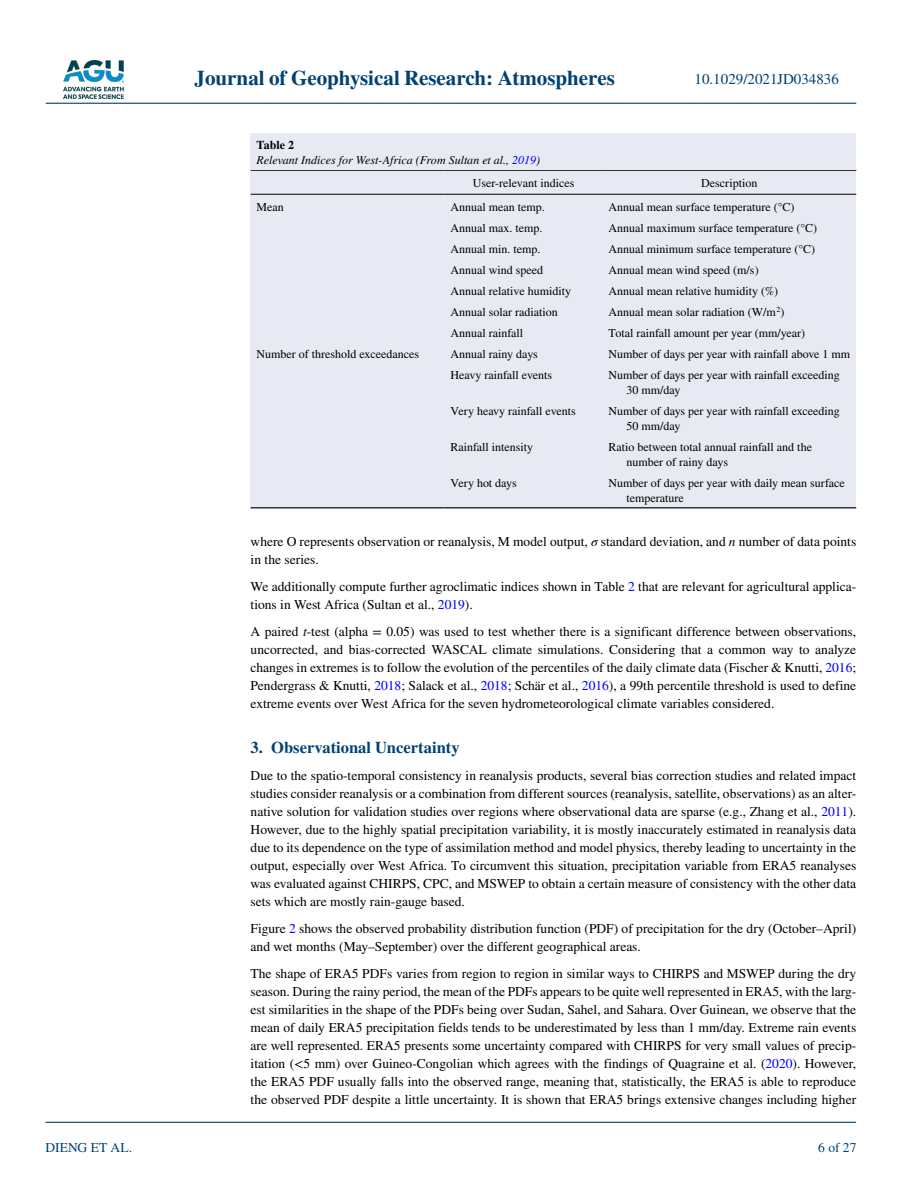
<style>
.page{position:relative;width:902px;height:1183px;background:#fff}
.page>*{position:absolute;margin:0;border:0;box-sizing:border-box;transform-origin:0 0}
.t1{font:700 21px "STIX";color:#004174}
.t2{font:700 16.5px "STIX";color:#004174}
.t3{font:15px "STIX";color:#004174}
.t4{font:13.5px/18px "STIX";color:#000}
.t5{font:13.5px "STIX";color:#004174}
.t6{font:12px/15px "STIX";color:#000}
.t7{font:italic 12px/15px "STIX";color:#000}
.s1{font-weight:700;font-style:normal}
.s2{color:#00f}
.s3{font-style:italic}
</style>
<div class="page">
<img style="left:63px;top:60px;width:60px;height:39px">
<hr style="left:46px;top:103px;width:810px;height:1px;background:#004174">
<hr style="left:45px;top:1121px;width:810px;height:1px;background:#004174">
<div style="left:250px;top:170px;width:606px;height:338px;background:#e7eaf2"></div>
<hr style="left:250px;top:170px;width:194px;height:1px;background:#000">
<hr style="left:250px;top:194px;width:194px;height:1px;background:#000">
<hr style="left:444px;top:170px;width:158px;height:1px;background:#000">
<hr style="left:444px;top:194px;width:158px;height:1px;background:#000">
<hr style="left:602px;top:170px;width:254px;height:1px;background:#000">
<hr style="left:602px;top:194px;width:254px;height:1px;background:#000">
<hr style="left:250px;top:507px;width:194px;height:1px;background:#000">
<hr style="left:444px;top:507px;width:158px;height:1px;background:#000">
<hr style="left:602px;top:507px;width:254px;height:1px;background:#000">
<div style="left:250px;top:134px;width:606px;height:36px;background:#e7eaf2"></div>
<p class="t5" style="left:45px;top:1138px;width:88px">DIENG ET AL.</p>
<h1 class="t1" style="left:194px;top:66px;width:422px">Journal of Geophysical Research: Atmospheres</h1>
<p class="t7" style="left:256px;top:137px;width:285px"><span class="s1">Table 2<br></span>Relevant Indices for West-Africa (From Sultan et al., <span class="s2">2019</span>)</p>
<p class="t3" style="left:694px;top:69px;width:146px">10.1029/2021JD034836</p>
<p class="t6" style="left:473px;top:176px;width:103px">User-relevant indices</p>
<p class="t6" style="left:701px;top:176px;width:58px">Description</p>
<p class="t6" style="left:256px;top:200px;width:29px">Mean</p>
<p class="t6" style="left:450px;top:200px;width:96px">Annual mean temp.</p>
<p class="t6" style="left:608px;top:200px;width:187px">Annual mean surface temperature (°C)</p>
<p class="t6" style="left:450px;top:221px;width:93px">Annual max. temp.</p>
<p class="t6" style="left:608px;top:221px;width:210px">Annual maximum surface temperature (°C)</p>
<p class="t6" style="left:450px;top:242px;width:91px">Annual min. temp.</p>
<p class="t6" style="left:608px;top:242px;width:208px">Annual minimum surface temperature (°C)</p>
<p class="t6" style="left:450px;top:263px;width:94px">Annual wind speed</p>
<p class="t6" style="left:608px;top:263px;width:151px">Annual mean wind speed (m/s)</p>
<p class="t6" style="left:450px;top:284px;width:122px">Annual relative humidity</p>
<p class="t6" style="left:608px;top:284px;width:171px">Annual mean relative humidity (%)</p>
<p class="t6" style="left:450px;top:305px;width:109px">Annual solar radiation</p>
<p class="t6" style="left:608px;top:305px;width:177px">Annual mean solar radiation (W/m<sup>2</sup>)</p>
<p class="t6" style="left:450px;top:326px;width:74px">Annual rainfall</p>
<p class="t6" style="left:608px;top:326px;width:198px">Total rainfall amount per year (mm/year)</p>
<p class="t6" style="left:256px;top:347px;width:164px">Number of threshold exceedances</p>
<p class="t6" style="left:450px;top:347px;width:89px">Annual rainy days</p>
<p class="t6" style="left:608px;top:347px;width:243px">Number of days per year with rainfall above 1 mm</p>
<p class="t6" style="left:450px;top:368px;width:103px">Heavy rainfall events</p>
<p class="t6" style="left:626px;top:368px;width:215px;text-indent:-18px">Number of days per year with rainfall exceeding<br>30 mm/day</p>
<p class="t6" style="left:450px;top:404px;width:127px">Very heavy rainfall events</p>
<p class="t6" style="left:626px;top:404px;width:215px;text-indent:-18px">Number of days per year with rainfall exceeding<br>50 mm/day</p>
<p class="t6" style="left:450px;top:440px;width:84px">Rainfall intensity</p>
<p class="t6" style="left:626px;top:440px;width:187px;text-indent:-18px">Ratio between total annual rainfall and the number of rainy days</p>
<p class="t6" style="left:450px;top:476px;width:68px">Very hot days</p>
<p class="t6" style="left:626px;top:476px;width:220px;text-indent:-18px">Number of days per year with daily mean surface temperature</p>
<p class="t4" style="left:250px;top:532px;width:607px">where O represents observation or reanalysis, M model output, <span class="s3">σ</span> standard deviation, and <span class="s3">n</span> number of data points in the series.</p>
<p class="t4" style="left:250px;top:577px;width:607px">We additionally compute further agroclimatic indices shown in Table <span class="s2">2</span> that are relevant for agricultural applica&shy;tions in West Africa (Sultan et al., <span class="s2">2019</span>).</p>
<p class="t4" style="left:250px;top:622px;width:607px;text-align:justify">A paired <span class="s3">t</span>-test (alpha = 0.05) was used to test whether there is a significant difference between observations, uncorrected, and bias-corrected WASCAL climate simulations. Considering that a common way to analyze changes in extremes is to follow the evolution of the percentiles of the daily climate data (Fischer &amp; Knutti, <span class="s2">2016</span>; Pendergrass &amp; Knutti, <span class="s2">2018</span>; Salack et al., <span class="s2">2018</span>; Schär et al., <span class="s2">2016</span>), a 99th percentile threshold is used to define extreme events over West Africa for the seven hydrometeorological climate variables considered.</p>
<p class="t2" style="left:250px;top:737px;width:210px">3. Observational Uncertainty</p>
<p class="t4" style="left:250px;top:766px;width:607px;text-align:justify">Due to the spatio-temporal consistency in reanalysis products, several bias correction studies and related impact studies consider reanalysis or a combination from different sources (reanalysis, satellite, observations) as an alter&shy;native solution for validation studies over regions where observational data are sparse (e.g., Zhang et al., <span class="s2">2011</span>).<br>However, due to the highly spatial precipitation variability, it is mostly inaccurately estimated in reanalysis data due to its dependence on the type of assimilation method and model physics, thereby leading to uncertainty in the output, especially over West Africa. To circumvent this situation, precipitation variable from ERA5 reanalyses was evaluated against CHIRPS, CPC, and MSWEP to obtain a certain measure of consistency with the other data sets which are mostly rain-gauge based.</p>
<p class="t4" style="left:250px;top:919px;width:607px">Figure <span class="s2">2</span> shows the observed probability distribution function (PDF) of precipitation for the dry (October–April) and wet months (May–September) over the different geographical areas.</p>
<p class="t4" style="left:250px;top:964px;width:607px;text-align:justify">The shape of ERA5 PDFs varies from region to region in similar ways to CHIRPS and MSWEP during the dry season. During the rainy period, the mean of the PDFs appears to be quite well represented in ERA5, with the larg&shy;est similarities in the shape of the PDFs being over Sudan, Sahel, and Sahara. Over Guinean, we observe that the mean of daily ERA5 precipitation fields tends to be underestimated by less than 1 mm/day. Extreme rain events are well represented. ERA5 presents some uncertainty compared with CHIRPS for very small values of precip&shy;itation (&lt;5 mm) over Guineo-Congolian which agrees with the findings of Quagraine et al. (<span class="s2">2020</span>). However, the ERA5 PDF usually falls into the observed range, meaning that, statistically, the ERA5 is able to reproduce the observed PDF despite a little uncertainty. It is shown that ERA5 brings extensive changes including higher</p>
<p class="t5" style="left:818px;top:1138px;width:40px">6 of 27</p>
</div>
